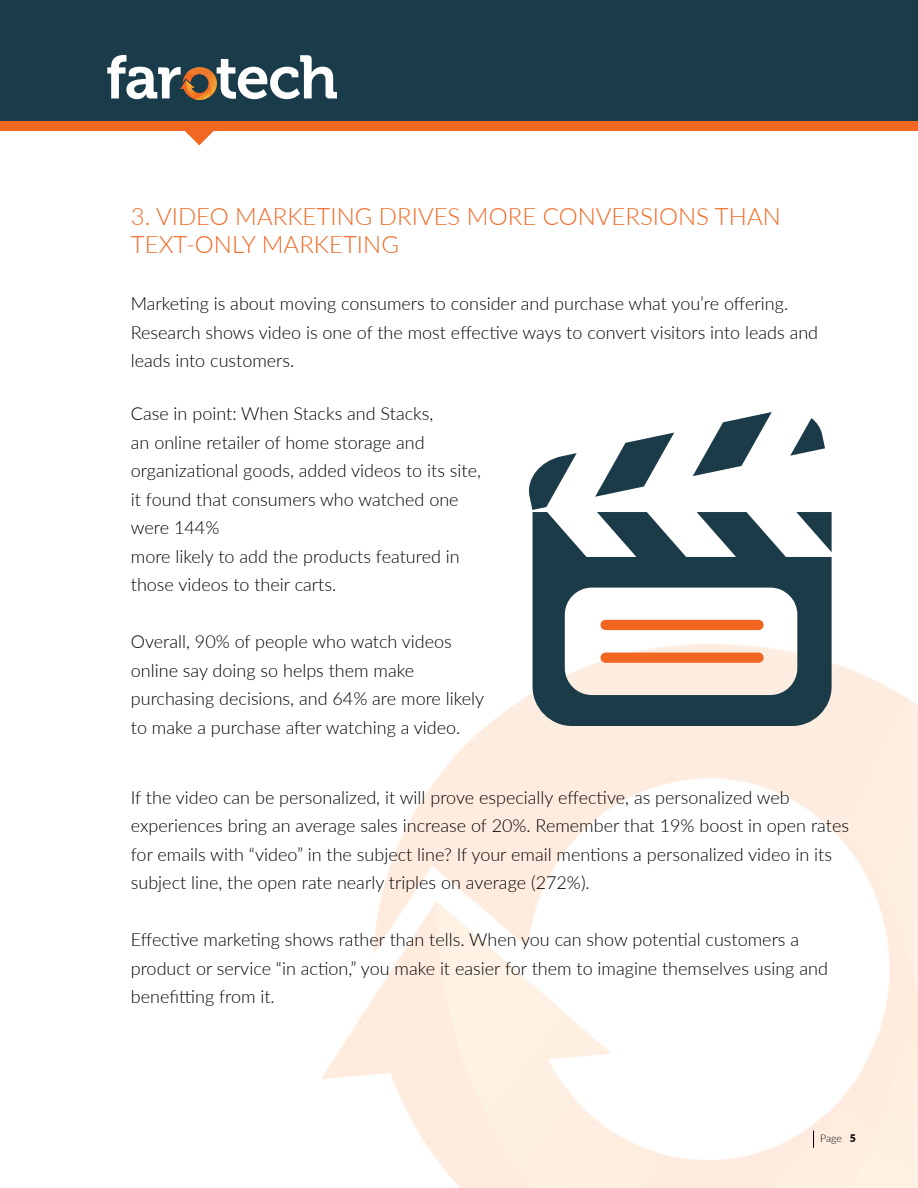
<style>
.page{position:relative;width:918px;height:1188px;background:#fff}
.page>*{position:absolute;margin:0;border:0;box-sizing:border-box;transform-origin:0 0}
.t1{font:300 24px/28.5px "Lato";color:#f26722}
.t2{font:300 18px/28.5px "Lato";color:#000}
.t3{font:300 10.5px "Lato";color:#000}
.s1{font-weight:900}
</style>
<div class="page">
<img style="left:199px;top:145px;width:719px;height:1043px">
<svg style="left:813px;top:1131px;width:1px;height:17px"></svg>
<div style="left:0;top:0;width:918px;height:124px;background:#1a3b49"></div>
<div style="left:0;top:122px;width:918px;height:9px;background:#f26722"></div>
<svg style="left:185px;top:131px;width:29px;height:14px"></svg>
<svg style="left:107px;top:55px;width:230px;height:45px"></svg>
<svg style="left:526px;top:412px;width:306px;height:314px"></svg>
<div style="left:601px;top:620px;width:163px;height:10px;background:#f26621;border-radius:5px"></div>
<div style="left:601px;top:653px;width:163px;height:10px;background:#f26621;border-radius:5px"></div>
<h1 class="t1" style="left:131px;top:201px;width:651px">3. VIDEO MARKETING DRIVES MORE CONVERSIONS THAN<br>TEXT-ONLY MARKETING</h1>
<p class="t2" style="left:131px;top:289px;width:689px">Marketing is about moving consumers to consider and purchase what you’re offering.<br>Research shows video is one of the most effective ways to convert visitors into leads and leads into customers.</p>
<p class="t2" style="left:131px;top:399px;width:352px">Case in point: When Stacks and Stacks,<br>an online retailer of home storage and organizational goods, added videos to its site, it found that consumers who watched one were 144%<br>more likely to add the products featured in those videos to their carts.</p>
<p class="t2" style="left:131px;top:627px;width:355px">Overall, 90% of people who watch videos online say doing so helps them make purchasing decisions, and 64% are more likely to make a purchase after watching a video.</p>
<p class="t2" style="left:131px;top:782px;width:720px">If the video can be personalized, it will prove especially effective, as personalized web experiences bring an average sales increase of 20%. Remember that 19% boost in open rates for emails with “video” in the subject line? If your email mentions a personalized video in its subject line, the open rate nearly triples on average (272%).</p>
<p class="t2" style="left:131px;top:925px;width:699px">Effective marketing shows rather than tells. When you can show potential customers a product or service “in action,” you make it easier for them to imagine themselves using and benefitting from it.</p>
<p class="t3" style="left:820px;top:1131px;width:37px">Page <span class="s1">5</span></p>
</div>
